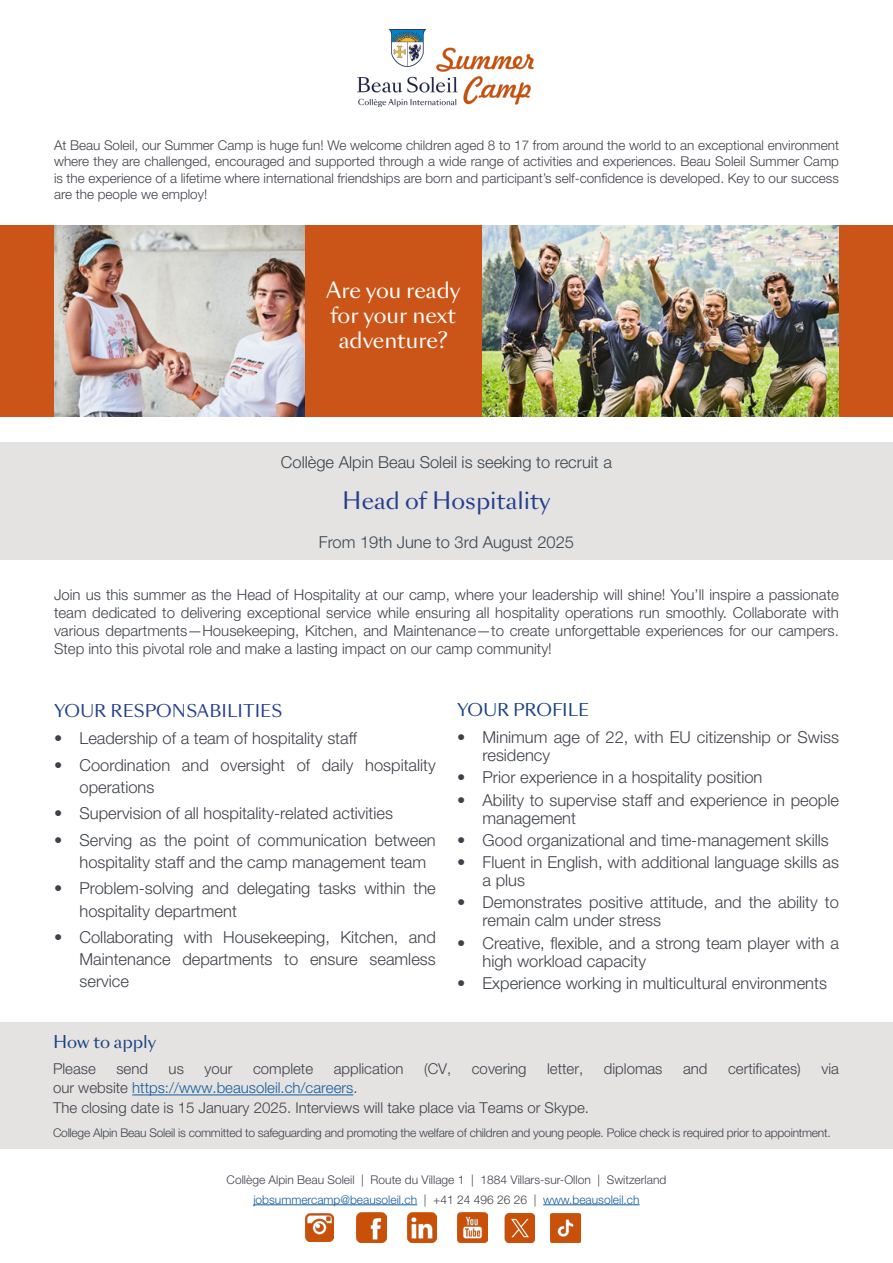
<style>
.page{position:relative;width:893px;height:1263px;background:#fff}
.page>*{position:absolute;margin:0;border:0;box-sizing:border-box;transform-origin:0 0}
.t1{font:22.5px "Sang Bleu Sans";color:#253f8e}
.t2{font:21px "Sang Bleu Sans";color:#fff}
.t3{font:300 16.5px/22.2px "Helvetica Neue LT Std";color:#3f424a}
.t4{font:300 16.5px "Helvetica Neue LT Std";color:#394651}
.t5{font:16.5px "Sang Bleu Sans";color:#1a4380}
.t6{font:16.5px "Sang Bleu Sans";color:#253f8e}
.t7{font:300 15px/18px "Helvetica Neue LT Std";color:#3f424a;text-align:justify}
.t8{font:300 15px "Helvetica Neue LT Std";color:#175d9e}
.t9{font:300 13.5px/16.2px "Helvetica Neue LT Std";color:#3f424a;text-align:justify}
.t10{font:300 12px "Helvetica Neue LT Std";letter-spacing:-.02em;color:#3f424a}
.t11{font:300 12px/19.8px "Helvetica Neue LT Std";color:#3f424a;text-align:center}
.s1{color:#3f424a}
.s2{color:#175d9e}
</style>
<div class="page">
<div style="left:0;top:442px;width:893px;height:118px;background:#e4e3e2"></div>
<img style="left:358px;top:30px;width:176px;height:76px">
<div style="left:0;top:1023px;width:893px;height:126px;background:#e4e3e2"></div>
<hr style="left:132px;top:1094px;width:221px;height:1px;background:#175d9e">
<div style="left:0;top:225px;width:893px;height:191px;background:#cb5519"></div>
<img style="left:54px;top:225px;width:251px;height:191px">
<img style="left:482px;top:225px;width:357px;height:191px">
<hr style="left:253px;top:1204px;width:164px;height:1px;background:#175d9e">
<hr style="left:543px;top:1204px;width:97px;height:1px;background:#175d9e">
<img style="left:356px;top:1213px;width:30px;height:29px">
<img style="left:407px;top:1213px;width:30px;height:29px">
<img style="left:458px;top:1213px;width:30px;height:29px">
<img style="left:305px;top:1213px;width:29px;height:29px">
<img style="left:505px;top:1213px;width:30px;height:30px">
<img style="left:550px;top:1213px;width:30px;height:30px">
<p class="t9" style="left:54px;top:137px;width:786px">At Beau Soleil, our Summer Camp is huge fun! We welcome children aged 8 to 17 from around the world to an exceptional environment where they are challenged, encouraged and supported through a wide range of activities and experiences. Beau Soleil Summer Camp is the experience of a lifetime where international friendships are born and participant’s self-confidence is developed. Key to our success are the people we employ!</p>
<p class="t2" style="left:326px;top:276px;width:136px">Are you ready</p>
<p class="t2" style="left:330px;top:302px;width:127px">for your next</p>
<p class="t2" style="left:339px;top:327px;width:110px">adventure?</p>
<p class="t4" style="left:281px;top:452px;width:333px">Collège Alpin Beau Soleil is seeking to recruit a</p>
<p class="t1" style="left:342px;top:486px;width:210px">Head of Hospitality</p>
<p class="t4" style="left:319px;top:532px;width:257px">From 19th June to 3rd August 2025</p>
<p class="t7" style="left:54px;top:585px;width:786px">Join us this summer as the Head of Hospitality at our camp, where your leadership will shine! You’ll inspire a passionate team dedicated to delivering exceptional service while ensuring all hospitality operations run smoothly. Collaborate with various departments—Housekeeping, Kitchen, and Maintenance—to create unforgettable experiences for our campers.<br>Step into this pivotal role and make a lasting impact on our camp community!</p>
<p class="t6" style="left:54px;top:701px;width:230px">YOUR RESPONSABILITIES</p>
<p class="t5" style="left:457px;top:700px;width:134px">YOUR PROFILE</p>
<p class="t3" style="left:54px;top:727px;width:304px">• Leadership of a team of hospitality staff</p>
<p class="t3" style="left:80px;top:753px;width:358px;text-indent:-26px">• Coordination and oversight of daily hospitality operations</p>
<p class="t3" style="left:54px;top:802px;width:341px">• Supervision of all hospitality-related activities</p>
<p class="t3" style="left:80px;top:828px;width:358px;text-indent:-26px">• Serving as the point of communication between hospitality staff and the camp management team</p>
<p class="t3" style="left:80px;top:877px;width:358px;text-indent:-26px">• Problem-solving and delegating tasks within the hospitality department</p>
<p class="t3" style="left:80px;top:926px;width:358px;text-align:justify;text-indent:-26px">• Collaborating with Housekeeping, Kitchen, and Maintenance departments to ensure seamless service</p>
<p class="t3" style="left:482px;top:728px;width:358px;line-height:18px;text-indent:-26px">• Minimum age of 22, with EU citizenship or Swiss residency</p>
<p class="t3" style="left:457px;top:766px;width:307px">• Prior experience in a hospitality position</p>
<p class="t3" style="left:482px;top:790px;width:358px;line-height:18px;text-indent:-26px">• Ability to supervise staff and experience in people management</p>
<p class="t3" style="left:457px;top:828px;width:373px">• Good organizational and time-management skills</p>
<p class="t3" style="left:482px;top:853px;width:358px;line-height:18px;text-indent:-26px">• Fluent in English, with additional language skills as a plus</p>
<p class="t3" style="left:482px;top:893px;width:358px;line-height:18px;text-indent:-26px">• Demonstrates positive attitude, and the ability to remain calm under stress</p>
<p class="t3" style="left:482px;top:933px;width:358px;line-height:18px;text-indent:-26px">• Creative, flexible, and a strong team player with a high workload capacity</p>
<p class="t3" style="left:457px;top:971px;width:371px">• Experience working in multicultural environments</p>
<p class="t5" style="left:53px;top:1031px;width:105px">How to apply</p>
<p class="t7" style="left:53px;top:1059px;width:44px">Please</p>
<p class="t7" style="left:116px;top:1059px;width:33px">send</p>
<p class="t7" style="left:169px;top:1059px;width:17px">us</p>
<p class="t7" style="left:204px;top:1059px;width:30px">your</p>
<p class="t7" style="left:253px;top:1059px;width:62px">complete</p>
<p class="t7" style="left:334px;top:1059px;width:71px">application</p>
<p class="t7" style="left:424px;top:1059px;width:29px">(CV,</p>
<p class="t7" style="left:472px;top:1059px;width:56px">covering</p>
<p class="t7" style="left:547px;top:1059px;width:38px">letter,</p>
<p class="t7" style="left:604px;top:1059px;width:60px">diplomas</p>
<p class="t7" style="left:683px;top:1059px;width:26px">and</p>
<p class="t7" style="left:728px;top:1059px;width:74px">certificates)</p>
<p class="t7" style="left:821px;top:1059px;width:19px">via</p>
<p class="t8" style="left:53px;top:1079px;width:306px"><span class="s1">our website</span> https://www.beausoleil.ch/careers<span class="s1">.</span></p>
<p class="t7" style="left:53px;top:1098px;width:538px">The closing date is 15 January 2025. Interviews will take place via Teams or Skype.</p>
<p class="t10" style="left:53px;top:1125px;width:779px">College Alpin Beau Soleil is committed to safeguarding and promoting the welfare of children and young people. Police check is required prior to appointment.</p>
<p class="t11" style="left:227px;top:1169px;width:441px">Collège Alpin Beau Soleil | Route du Village 1 | 1884 Villars-sur-Ollon | Switzerland <span class="s2">jobsummercamp@beausoleil.ch</span> | +41 24 496 26 26 | <span class="s2">www.beausoleil.ch</span></p>
</div>
